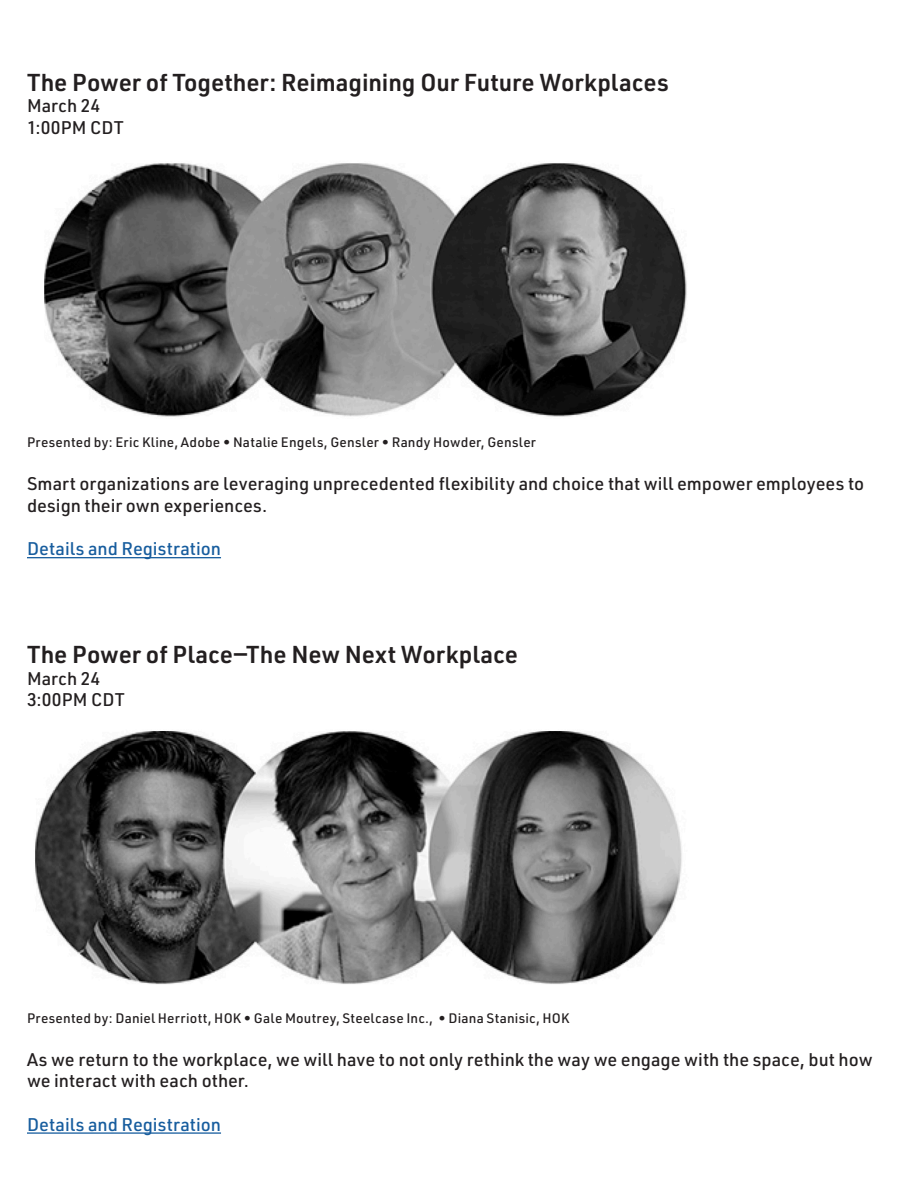
<style>
.page{position:relative;width:918px;height:1188px;background:#fff}
.page>*{position:absolute;margin:0;border:0;box-sizing:border-box;transform-origin:0 0}
.body{font:600 24px "URWDIN";letter-spacing:-.005em;color:#231f20}
.body-2{font:500 18px/21.6px "URWDIN";color:#231f20}
.body-3{font:500 18px "URWDIN";letter-spacing:.005em;color:#175d9e}
.body-4{font:500 13.5px "URWDIN";letter-spacing:.015em;color:#231f20}
</style>
<div class="page">
<img style="left:35px;top:731px;width:647px;height:253px">
<hr style="left:27px;top:1132px;width:194px;height:2px;background:#175d9e">
<img style="left:44px;top:163px;width:643px;height:254px">
<hr style="left:27px;top:557px;width:194px;height:1px;background:#175d9e">
<p class="body" style="left:27px;top:66px;width:643px">The Power of Together: Reimagining Our Future Workplaces</p>
<p class="body-2" style="left:27px;top:94px;width:75px">March 24</p>
<p class="body-2" style="left:27px;top:116px;width:98px">1:00PM CDT</p>
<p class="body-4" style="left:27px;top:433px;width:511px">Presented by: Eric Kline, Adobe • Natalie Engels, Gensler • Randy Howder, Gensler</p>
<p class="body-2" style="left:27px;top:472px;width:839px">Smart organizations are leveraging unprecedented flexibility and choice that will empower employees to design their own experiences.</p>
<p class="body-3" style="left:27px;top:537px;width:196px">Details and Registration</p>
<p class="body" style="left:27px;top:638px;width:493px">The Power of Place—The New Next Workplace</p>
<p class="body-2" style="left:27px;top:667px;width:75px">March 24</p>
<p class="body-2" style="left:27px;top:688px;width:99px">3:00PM CDT</p>
<p class="body-4" style="left:27px;top:1009px;width:544px">Presented by: Daniel Herriott, HOK • Gale Moutrey, Steelcase Inc., • Diana Stanisic, HOK</p>
<p class="body-2" style="left:27px;top:1048px;width:847px">As we return to the workplace, we will have to not only rethink the way we engage with the space, but how we interact with each other.</p>
<p class="body-3" style="left:27px;top:1112px;width:196px">Details and Registration</p>
</div>
